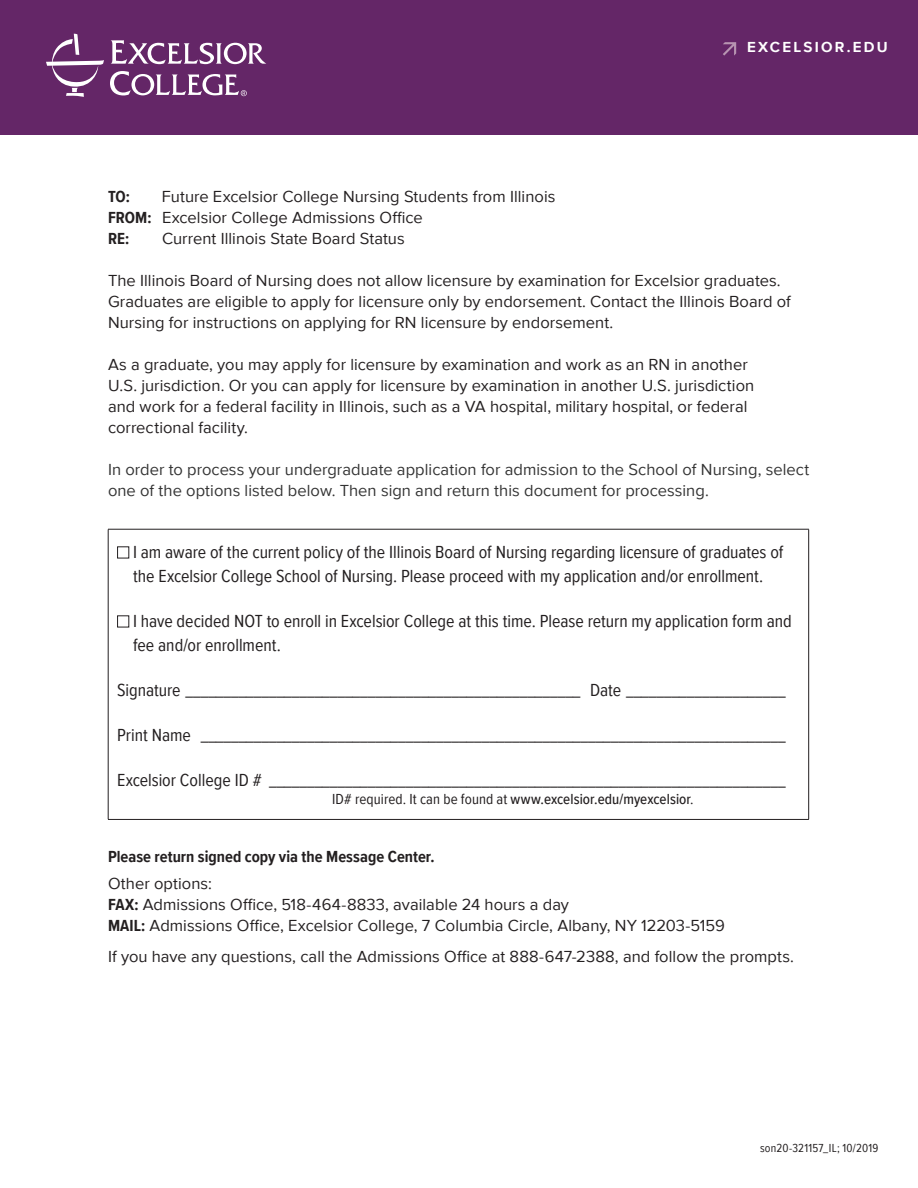
<style>
.page{position:relative;width:918px;height:1188px;background:#fff}
.page>*{position:absolute;margin:0;border:0;box-sizing:border-box;transform-origin:0 0}
.body{font:18px/24px "Proxima Nova Cond";letter-spacing:-.005em;color:#231f20}
.body-2{font:16.5px/21px "Proxima Nova";letter-spacing:.005em;color:#231f20}
.body-3{font:16.5px/21px "Proxima Nova";letter-spacing:.005em;color:#333}
.body-4{font:700 16.5px "Proxima Nova Cond";color:#231f20}
.body-5{font:500 15px "Proxima Nova Cond";letter-spacing:.005em;color:#231f20}
.t1{font:700 15px "Proxima Nova";letter-spacing:.15em;color:#fff}
.body-6{font:12px "Proxima Nova Cond";letter-spacing:.015em;color:#231f20}
.s1{font-family:"Proxima Nova Cond";font-weight:700}
.s2{font-weight:400}
</style>
<div class="page">
<div style="left:0;top:0;width:918px;height:135px;background:#642667"></div>
<svg style="left:723px;top:42px;width:13px;height:14px"></svg>
<svg style="left:46px;top:34px;width:58px;height:63px"></svg>
<svg style="left:111px;top:40px;width:155px;height:24px"></svg>
<svg style="left:110px;top:71px;width:137px;height:25px"></svg>
<hr style="left:108px;top:529px;width:701px;height:1px;background:#231f20">
<hr style="left:108px;top:529px;width:1px;height:290px;background:#231f20">
<hr style="left:808px;top:529px;width:1px;height:290px;background:#231f20">
<hr style="left:108px;top:819px;width:701px;height:1px;background:#231f20">
<div style="left:117px;top:546px;width:12px;height:12px;border:1px solid #231f20"></div>
<div style="left:117px;top:615px;width:12px;height:12px;border:1px solid #231f20"></div>
<p class="t1" style="left:747px;top:36px;width:142px">EXCELSIOR.EDU</p>
<p class="body-4" style="left:108px;top:184px;width:23px">TO:</p>
<p class="body-2" style="left:162px;top:185px;width:395px">Future Excelsior College Nursing Students from Illinois</p>
<p class="body-2" style="left:108px;top:206px;width:316px"><span class="s1">FROM:</span> Excelsior College Admissions Office</p>
<p class="body-4" style="left:108px;top:226px;width:23px">RE:</p>
<p class="body-2" style="left:162px;top:227px;width:244px">Current Illinois State Board Status</p>
<p class="body-2" style="left:108px;top:269px;width:684px">The Illinois Board of Nursing does not allow licensure by examination for Excelsior graduates.<br>Graduates are eligible to apply for licensure only by endorsement. Contact the Illinois Board of<br>Nursing for instructions on applying for RN licensure by endorsement.</p>
<p class="body-2" style="left:108px;top:353px;width:648px">As a graduate, you may apply for licensure by examination and work as an RN in another U.S. jurisdiction. Or you can apply for licensure by examination in another U.S. jurisdiction and work for a federal facility in Illinois, such as a VA hospital, military hospital, or federal correctional facility.</p>
<p class="body-3" style="left:108px;top:458px;width:703px">In order to process your undergraduate application for admission to the School of Nursing, select one of the options listed below. Then sign and return this document for processing.</p>
<p class="body" style="left:133px;top:540px;width:652px">I am aware of the current policy of the Illinois Board of Nursing regarding licensure of graduates of the Excelsior College School of Nursing. Please proceed with my application and/or enrollment.</p>
<p class="body" style="left:133px;top:609px;width:660px">I have decided NOT to enroll in Excelsior College at this time. Please return my application form and fee and/or enrollment.</p>
<p class="body" style="left:117px;top:678px;width:670px">Signature ____________________________________________________ Date _____________________</p>
<p class="body" style="left:117px;top:723px;width:670px">Print Name _____________________________________________________________________________</p>
<p class="body" style="left:117px;top:768px;width:670px">Excelsior College ID # ____________________________________________________________________</p>
<p class="body-5" style="left:332px;top:788px;width:363px"><span class="s2">ID# required. It can be found at</span> www.excelsior.edu/myexcelsior<span class="s2">.</span></p>
<p class="body-4" style="left:108px;top:844px;width:328px">Please return signed copy via the Message Center.</p>
<p class="body-2" style="left:108px;top:872px;width:105px">Other options:</p>
<p class="body-2" style="left:108px;top:893px;width:463px"><span class="s1">FAX:</span> Admissions Office, 518-464-8833, available 24 hours a day</p>
<p class="body-2" style="left:108px;top:914px;width:618px"><span class="s1">MAIL:</span> Admissions Office, Excelsior College, 7 Columbia Circle, Albany, NY 12203-5159</p>
<p class="body-2" style="left:108px;top:946px;width:688px">If you have any questions, call the Admissions Office at 888-647-2388, and follow the prompts.</p>
<p class="body-6" style="left:760px;top:1140px;width:120px">son20-321157_IL; 10/2019</p>
</div>
